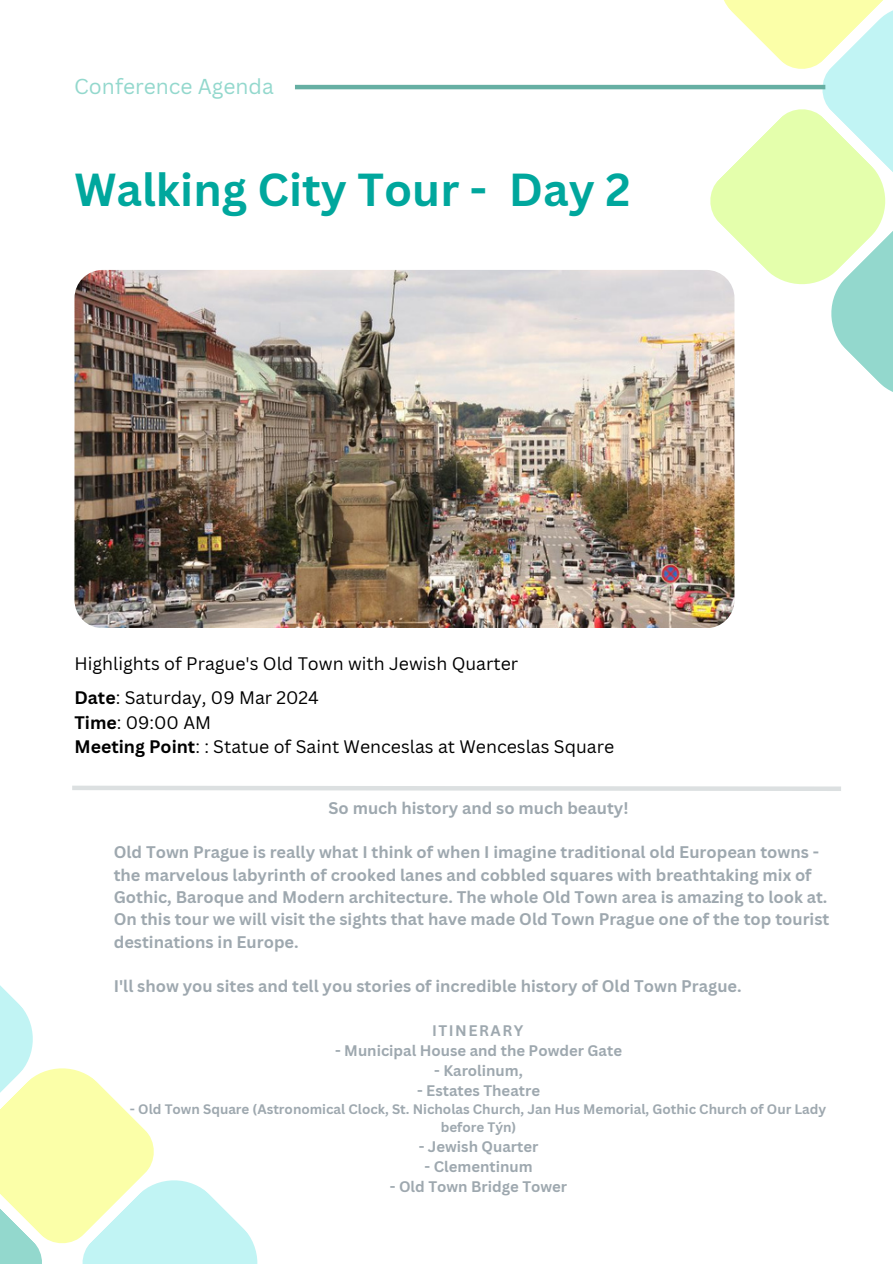
<style>
.page{position:relative;width:893px;height:1264px;background:#fff}
.page>*{position:absolute;margin:0;border:0;box-sizing:border-box;transform-origin:0 0}
.t1{font:700 45px "Canva Sans";color:#00a79d}
.t2{font:21px "Canva Sans";color:#93d8cd}
.t3{font:17.7px/34.3px "Canva Sans";color:#000}
.t4{font:700 16.35px/22.4px "Canva Sans";color:#9ea8af}
.t5{font:700 14.85px "Canva Sans";color:#9ea8af}
.t6{font:700 14.85px "Canva Sans";letter-spacing:.1em;color:#9ea8af}
.t7{font:700 13.35px/17.9px "Canva Sans";color:#9ea8af;text-align:center}
.s1{font-weight:700}
</style>
<div class="page">
<svg style="left:0;top:985px;width:258px;height:278px"></svg>
<svg style="left:707px;top:0;width:185px;height:402px"></svg>
<hr style="left:295px;top:85px;width:530px;height:4px;background:#66afa3">
<svg style="left:72px;top:785px;width:769px;height:6px"></svg>
<img style="left:74px;top:270px;width:660px;height:358px;border-radius:28px">
<p class="t2" style="left:74px;top:71px;width:201px">Conference Agenda</p>
<h1 class="t1" style="left:74px;top:157px;width:557px">Walking City Tour - Day 2</h1>
<p class="t3" style="left:74px;top:645px;width:445px">Highlights of Prague's Old Town with Jewish Quarter<br><span class="s1">Date</span>: Saturday, 09 Mar 2024</p>
<p class="t3" style="left:74px;top:709px;width:541px;line-height:24.6px"><span class="s1">Time</span>: 09:00 AM<br><span class="s1">Meeting Point</span>: : Statue of Saint Wenceslas at Wenceslas Square</p>
<p class="t4" style="left:328px;top:796px;width:301px">So much history and so much beauty!</p>
<p class="t4" style="left:114px;top:840px;width:717px">Old Town Prague is really what I think of when I imagine traditional old European towns - the marvelous labyrinth of crooked lanes and cobbled squares with breathtaking mix of Gothic, Baroque and Modern architecture. The whole Old Town area is amazing to look at.<br>On this tour we will visit the sights that have made Old Town Prague one of the top tourist destinations in Europe.</p>
<p class="t4" style="left:114px;top:974px;width:629px">I'll show you sites and tell you stories of incredible history of Old Town Prague.</p>
<p class="t6" style="left:432px;top:1020px;width:93px">ITINERARY</p>
<p class="t5" style="left:335px;top:1040px;width:288px">- Municipal House and the Powder Gate</p>
<p class="t5" style="left:434px;top:1060px;width:90px">- Karolinum,</p>
<p class="t5" style="left:417px;top:1080px;width:124px">- Estates Theatre</p>
<p class="t7" style="left:130px;top:1100px;width:697px">- Old Town Square (Astronomical Clock, St. Nicholas Church, Jan Hus Memorial, Gothic Church of Our Lady before Týn)</p>
<p class="t5" style="left:418px;top:1136px;width:121px">- Jewish Quarter</p>
<p class="t5" style="left:424px;top:1156px;width:110px">- Clementinum</p>
<p class="t5" style="left:390px;top:1176px;width:179px">- Old Town Bridge Tower</p>
</div>
